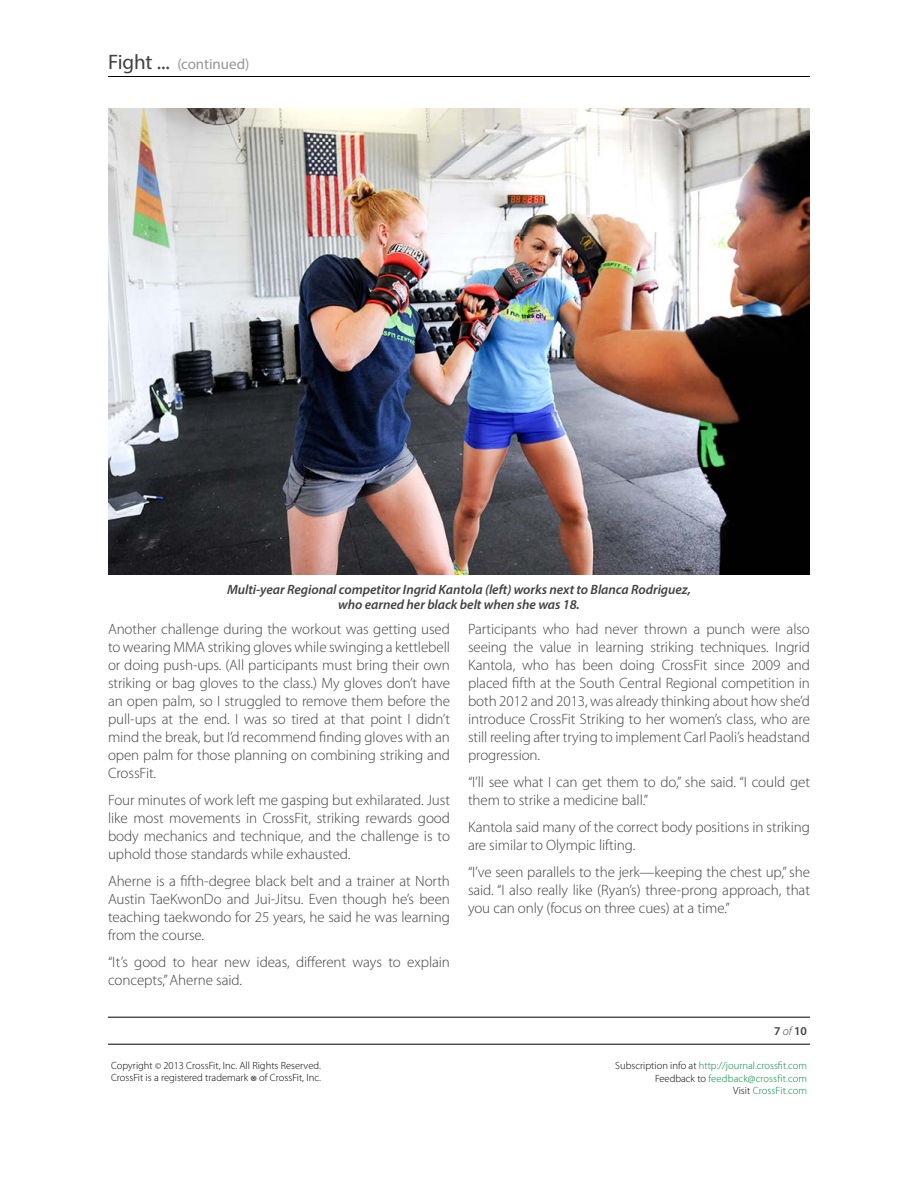
<style>
.page{position:relative;width:918px;height:1188px;background:#fff}
.page>*{position:absolute;margin:0;border:0;box-sizing:border-box;transform-origin:0 0}
.t1{font:300 15px/18px "Myriad Pro";letter-spacing:-.005em;color:#414042;text-align:justify}
.t2{font:15px "Myriad Pro";letter-spacing:-.005em;color:#939598}
.t3{font:italic 600 13.5px/15px "Myriad Pro";letter-spacing:-.005em;color:#414042;text-align:center}
.t4{font:600 12px "Myriad Pro";color:#414042}
.t5{font:300 10.5px/12.6px "Myriad Pro";color:#00853f;text-align:right}
.t6{font:300 10.5px/12px "Myriad Pro";color:#000}
.s1{font-size:21px;color:#414042}
.s2{font-weight:300;font-style:italic}
.s3{font-size:9px}
.s4{font-size:16.5px}
.s5{color:#000}
</style>
<div class="page">
<hr style="left:108px;top:76px;width:702px;height:1px;background:#000">
<hr style="left:108px;top:1017px;width:702px;height:1px;background:#000">
<hr style="left:108px;top:1044px;width:702px;height:1px;background:#000">
<img style="left:108px;top:108px;width:702px;height:466px">
<p class="t2" style="left:108px;top:55px;width:143px"><span class="s1">Fight ...</span> (continued)</p>
<p class="t3" style="left:227px;top:581px;width:465px">Multi-year Regional competitor Ingrid Kantola (left) works next to Blanca Rodriguez, who earned her black belt when she was 18.</p>
<p class="t1" style="left:108px;top:620px;width:343px">Another challenge during the workout was getting used to wearing MMA striking gloves while swinging a kettlebell or doing push-ups. (All participants must bring their own striking or bag gloves to the class.) My gloves don’t have an open palm, so I struggled to remove them before the pull-ups at the end. I was so tired at that point I didn’t mind the break, but I’d recommend finding gloves with an open palm for those planning on combining striking and CrossFit.</p>
<p class="t1" style="left:108px;top:791px;width:344px">Four minutes of work left me gasping but exhilarated. Just like most movements in CrossFit, striking rewards good body mechanics and technique, and the challenge is to uphold those standards while exhausted.</p>
<p class="t1" style="left:108px;top:872px;width:344px">Aherne is a fifth-degree black belt and a trainer at North Austin TaeKwonDo and Jui-Jitsu. Even though he’s been teaching taekwondo for 25 years, he said he was learning from the course.</p>
<p class="t1" style="left:108px;top:953px;width:343px">“It’s good to hear new ideas, different ways to explain concepts,” Aherne said.</p>
<p class="t1" style="left:468px;top:620px;width:344px">Participants who had never thrown a punch were also seeing the value in learning striking techniques. Ingrid Kantola, who has been doing CrossFit since 2009 and placed fifth at the South Central Regional competition in both 2012 and 2013, was already thinking about how she’d introduce CrossFit Striking to her women’s class, who are still reeling after trying to implement Carl Paoli’s headstand progression.</p>
<p class="t1" style="left:468px;top:773px;width:343px">“I’ll see what I can get them to do,” she said. “I could get them to strike a medicine ball.”</p>
<p class="t1" style="left:468px;top:818px;width:344px">Kantola said many of the correct body positions in striking are similar to Olympic lifting.</p>
<p class="t1" style="left:468px;top:863px;width:344px">“I’ve seen parallels to the jerk—keeping the chest up,” she said. “I also really like (Ryan’s) three-prong approach, that you can only (focus on three cues) at a time.”</p>
<p class="t4" style="left:774px;top:1023px;width:34px">7 <span class="s2">of</span> 10</p>
<p class="t6" style="left:111px;top:1060px;width:211px">Copyright <span class="s3">©</span> 2013 CrossFit, Inc. All Rights Reserved.<br>CrossFit is a registered trademark <span class="s4">®</span> of CrossFit, Inc.</p>
<p class="t5" style="left:615px;top:1060px;width:193px"><span class="s5">Subscription info at</span> http://journal.crossfit.com<br><span class="s5">Feedback to</span> feedback@crossfit.com<br><span class="s5">Visit</span> CrossFit.com</p>
</div>
